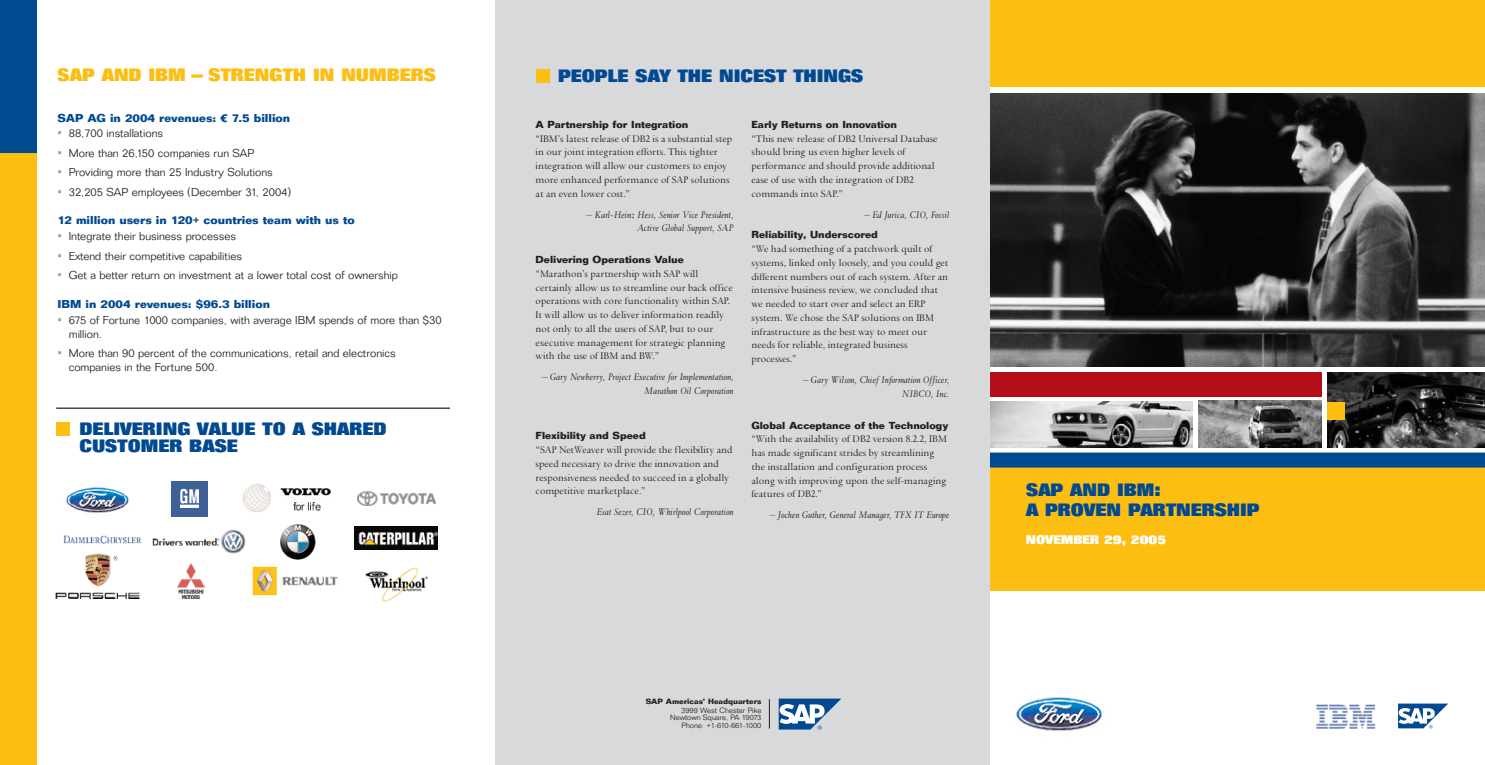
<style>
.page{position:relative;width:1485px;height:765px;background:#fff}
.page>*{position:absolute;margin:0;border:0;box-sizing:border-box;transform-origin:0 0}
.t1{font:700 17.5px/17.5px "SAP SANS2002 Extra";color:#014990}
.t2{font:700 17.5px "SAP SANS2002 Extra";color:#fdbe12}
.t3{font:700 12.25px "SAP SANS2002 Extra";color:#fff}
.t4{font:11.25px/13.8px "SAP SERIF2002 Regular";color:#231f20}
.t5{font:11.25px/14.1px "SAP SANS2002 Light";color:#231f20}
.t6{font:italic 11.25px/13.8px "SAP SERIF2002 Regular";color:#231f20;text-align:right}
.t7{font:11.25px "SAP SANS2002 Bold";color:#014990}
.t8{font:10px "SAP SANS2002 Bold";color:#231f20}
.t9{font:7.5px/7.5px "SAP SANS2002 Light";color:#231f20;text-align:right}
.t10{font:7.5px "SAP SANS2002 Bold";color:#231f20}
.s1{font-family:"SAP SANS2002 Bold";font-size:12.5px;color:#999b9e}
</style>
<div class="page">
<div style="left:990px;top:0;width:495px;height:591px;background:#fdbe12"></div>
<div style="left:990px;top:87px;width:495px;height:376px;background:#fff"></div>
<div style="left:0;top:153px;width:36px;height:612px;background:#fdbe12"></div>
<div style="left:0;top:0;width:36px;height:153px;background:#014990"></div>
<img style="left:1016px;top:697px;width:86px;height:34px">
<svg style="left:1398px;top:704px;width:50px;height:24px"></svg>
<img style="left:66px;top:487px;width:63px;height:26px">
<img style="left:64px;top:535px;width:78px;height:8px">
<img style="left:171px;top:482px;width:37px;height:34px">
<img style="left:242px;top:484px;width:89px;height:28px">
<img style="left:280px;top:524px;width:36px;height:36px">
<img style="left:357px;top:491px;width:79px;height:15px">
<img style="left:355px;top:527px;width:82px;height:23px">
<div style="left:495px;top:0;width:495px;height:765px;background:#d8d9db"></div>
<svg style="left:779px;top:699px;width:62px;height:31px"></svg>
<img style="left:990px;top:93px;width:495px;height:274px">
<div style="left:536px;top:69px;width:13px;height:14px;background:#fdbe12"></div>
<div style="left:56px;top:422px;width:14px;height:14px;background:#fdbe12"></div>
<hr style="left:56px;top:408px;width:394px;height:1px;background:#231f20">
<hr style="left:769px;top:699px;width:1px;height:30px;background:#231f20">
<img style="left:990px;top:401px;width:202px;height:46px">
<img style="left:1328px;top:372px;width:157px;height:75px">
<div style="left:1328px;top:402px;width:17px;height:18px;background:#fdbe12"></div>
<div style="left:990px;top:372px;width:332px;height:24px;background:#b50e1a"></div>
<div style="left:990px;top:453px;width:495px;height:15px;background:#014990"></div>
<img style="left:152px;top:529px;width:94px;height:25px">
<img style="left:56px;top:554px;width:83px;height:44px">
<img style="left:252px;top:565px;width:86px;height:31px">
<img style="left:365px;top:567px;width:63px;height:35px">
<img style="left:177px;top:564px;width:27px;height:34px">
<img style="left:1198px;top:400px;width:124px;height:47px">
<img style="left:1316px;top:704px;width:60px;height:25px">
<h1 class="t2" style="left:58px;top:65px;width:380px">SAP AND IBM – STRENGTH IN NUMBERS</h1>
<p class="t7" style="left:58px;top:111px;width:234px">SAP AG in 2004 revenues: € 7.5 billion</p>
<p class="t5" style="left:58px;top:127px;width:107px"><span class="s1">•</span> 88,700 installations</p>
<p class="t5" style="left:58px;top:146px;width:198px"><span class="s1">•</span> More than 26,150 companies run SAP</p>
<p class="t5" style="left:58px;top:166px;width:217px"><span class="s1">•</span> Providing more than 25 Industry Solutions</p>
<p class="t5" style="left:58px;top:185px;width:235px"><span class="s1">•</span> 32,205 SAP employees (December 31, 2004)</p>
<p class="t7" style="left:58px;top:214px;width:299px">12 million users in 120+ countries team with us to</p>
<p class="t5" style="left:58px;top:229px;width:180px"><span class="s1">•</span> Integrate their business processes</p>
<p class="t5" style="left:58px;top:249px;width:186px"><span class="s1">•</span> Extend their competitive capabilities</p>
<p class="t5" style="left:58px;top:268px;width:342px"><span class="s1">•</span> Get a better return on investment at a lower total cost of ownership</p>
<p class="t7" style="left:58px;top:297px;width:214px">IBM in 2004 revenues: $96.3 billion</p>
<p class="t5" style="left:69px;top:313px;width:374px;text-indent:-11px"><span class="s1">•</span> 675 of Fortune 1000 companies, with average IBM spends of more than $30 million.</p>
<p class="t5" style="left:69px;top:346px;width:328px;text-indent:-11px"><span class="s1">•</span> More than 90 percent of the communications, retail and electronics companies in the Fortune 500.</p>
<h1 class="t1" style="left:79px;top:420px;width:309px">DELIVERING VALUE TO A SHARED<br>CUSTOMER BASE</h1>
<h1 class="t1" style="left:558px;top:67px;width:307px">PEOPLE SAY THE NICEST THINGS</h1>
<p class="t8" style="left:536px;top:119px;width:154px">A Partnership for Integration</p>
<p class="t4" style="left:536px;top:131px;width:198px">“IBM’s latest release of DB2 is a substantial step in our joint integration efforts. This tighter integration will allow our customers to enjoy more enhanced performance of SAP solutions at an even lower cost.”</p>
<p class="t6" style="left:586px;top:207px;width:149px">– Karl-Heinz Hess, Senior Vice President,<br>Active Global Support, SAP</p>
<p class="t8" style="left:536px;top:254px;width:150px">Delivering Operations Value</p>
<p class="t4" style="left:536px;top:266px;width:199px">“Marathon’s partnership with SAP will certainly allow us to streamline our back office operations with core functionality within SAP.<br>It will allow us to deliver information readily not only to all the users of SAP, but to our executive management for strategic planning with the use of IBM and BW.”</p>
<p class="t6" style="left:542px;top:369px;width:193px">– Gary Newberry, Project Executive for Implementation,<br>Marathon Oil Corporation</p>
<p class="t8" style="left:536px;top:430px;width:112px">Flexibility and Speed</p>
<p class="t4" style="left:536px;top:442px;width:198px">“SAP NetWeaver will provide the flexibility and speed necessary to drive the innovation and responsiveness needed to succeed in a globally competitive marketplace.”</p>
<p class="t6" style="left:596px;top:505px;width:139px">Esat Sezer, CIO, Whirlpool Corporation</p>
<p class="t8" style="left:751px;top:119px;width:147px">Early Returns on Innovation</p>
<p class="t4" style="left:751px;top:131px;width:188px">“This new release of DB2 Universal Database should bring us even higher levels of performance and should provide additional ease of use with the integration of DB2 commands into SAP.”</p>
<p class="t6" style="left:864px;top:207px;width:87px">– Ed Jurica, CIO, Fossil</p>
<p class="t8" style="left:751px;top:229px;width:128px">Reliability, Underscored</p>
<p class="t4" style="left:751px;top:241px;width:198px">“We had something of a patchwork quilt of systems, linked only loosely, and you could get different numbers out of each system. After an intensive business review, we concluded that we needed to start over and select an ERP system. We chose the SAP solutions on IBM infrastructure as the best way to meet our needs for reliable, integrated business processes.”</p>
<p class="t6" style="left:803px;top:372px;width:148px">– Gary Wilson, Chief Information Officer,<br>NIBCO, Inc.</p>
<p class="t8" style="left:751px;top:419px;width:198px">Global Acceptance of the Technology</p>
<p class="t4" style="left:751px;top:432px;width:197px">“With the availability of DB2 version 8.2.2, IBM has made significant strides by streamlining the installation and configuration process along with improving upon the self-managing features of DB2.”</p>
<p class="t6" style="left:769px;top:508px;width:181px">– Jochen Guther, General Manager, TFX IT Europe</p>
<p class="t10" style="left:646px;top:697px;width:117px">SAP Americas’ Headquarters</p>
<p class="t9" style="left:670px;top:707px;width:93px">3999 West Chester Pike<br>Newtown Square, PA 19073<br>Phone: +1-610-661-1000</p>
<h1 class="t1" style="left:1026px;top:480px;width:235px;line-height:20px">SAP AND IBM:<br>A PROVEN PARTNERSHIP</h1>
<p class="t3" style="left:1026px;top:532px;width:142px">NOVEMBER 29, 2005</p>
</div>
